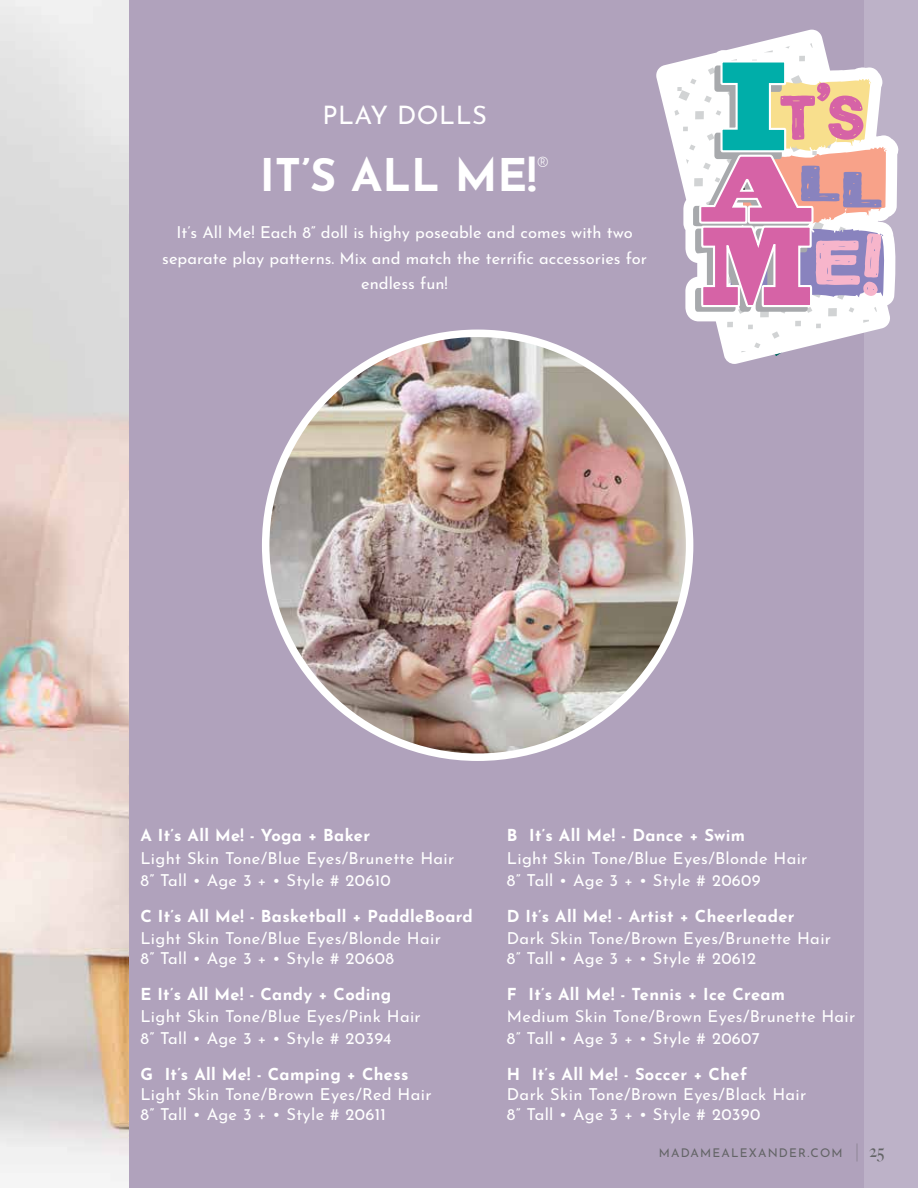
<style>
.page{position:relative;width:918px;height:1188px;background:#fff}
.page>*{position:absolute;margin:0;border:0;box-sizing:border-box;transform-origin:0 0}
.t1{font:700 45px "Josefin Sans";color:#fff}
.t2{font:25.5px "Josefin Sans";letter-spacing:.02em;color:#fff}
.t3{font:16.5px/21.6px "Josefin Sans";letter-spacing:.02em;color:#fff}
.t4{font:700 16.5px "Josefin Sans";letter-spacing:.02em;color:#fff}
.t5{font:16.5px/25.5px "Josefin Sans";color:#fff;text-align:center}
.t6{font:12px "Josefin Sans";letter-spacing:.1em;color:#636466}
.s1{font-family:"Didot";font-weight:700;font-size:18px}
.s2{font-family:"Big Caslon";font-weight:500;font-size:18px}
</style>
<div class="page">
<img style="left:0;top:0;width:130px;height:1188px">
<div style="left:130px;top:0;width:788px;height:1188px;background:#b0a2bc"></div>
<div style="left:864px;top:0;width:54px;height:1188px;background:#bdb2c8"></div>
<img style="left:266px;top:333px;width:424px;height:424px;border-radius:212px">
<svg style="left:656px;top:30px;width:243px;height:334px"></svg>
<svg style="left:666px;top:41px;width:213px;height:313px"></svg>
<svg style="left:693px;top:59px;width:194px;height:298px;background:#cfb8c5"></svg>
<h2 class="t2" style="left:322px;top:94px;width:166px">PLAY DOLLS</h2>
<h1 class="t1" style="left:260px;top:135px;width:291px">IT’S ALL ME!<sup>®</sup></h1>
<p class="t5" style="left:162px;top:218px;width:486px">It’s All Me! Each 8” doll is highy poseable and comes with two separate play patterns. Mix and match the terrific accessories for endless fun!</p>
<p class="t4" style="left:140px;top:821px;width:231px">A It’s All Me! - Yoga + Baker</p>
<p class="t3" style="left:140px;top:845px;width:315px">Light Skin Tone/Blue Eyes/Brunette Hair<br>8” Tall • Age 3 + • Style # 20610</p>
<p class="t4" style="left:140px;top:901px;width:334px">C It’s All Me! - Basketball + PaddleBoard</p>
<p class="t3" style="left:140px;top:926px;width:302px;line-height:19.8px">Light Skin Tone/Blue Eyes/Blonde Hair<br>8” Tall • Age 3 + • Style # 20608</p>
<p class="t4" style="left:140px;top:979px;width:252px">E It’s All Me! - Candy + Coding</p>
<p class="t3" style="left:140px;top:1004px;width:282px">Light Skin Tone/Blue Eyes/Pink Hair<br>8” Tall • Age 3 + • Style # 20394</p>
<p class="t4" style="left:140px;top:1060px;width:270px">G It’s All Me! - Camping + Chess</p>
<p class="t3" style="left:140px;top:1082px;width:293px;line-height:19.8px">Light Skin Tone/Brown Eyes/Red Hair<br>8” Tall • Age 3 + • Style # 20611</p>
<p class="t4" style="left:507px;top:821px;width:240px">B It’s All Me! - Dance + Swim</p>
<p class="t3" style="left:507px;top:845px;width:302px">Light Skin Tone/Blue Eyes/Blonde Hair<br>8” Tall • Age 3 + • Style # 20609</p>
<p class="t4" style="left:507px;top:901px;width:289px">D It’s All Me! - Artist + Cheerleader</p>
<p class="t3" style="left:507px;top:926px;width:326px;line-height:19.8px">Dark Skin Tone/Brown Eyes/Brunette Hair<br>8” Tall • Age 3 + • Style # 20612</p>
<p class="t4" style="left:507px;top:979px;width:280px">F It’s All Me! - Tennis + Ice Cream</p>
<p class="t3" style="left:507px;top:1004px;width:350px">Medium Skin Tone/Brown Eyes/Brunette Hair<br>8” Tall • Age 3 + • Style # 20607</p>
<p class="t4" style="left:507px;top:1060px;width:242px">H It’s All Me! - Soccer + Chef</p>
<p class="t3" style="left:507px;top:1082px;width:301px;line-height:19.8px">Dark Skin Tone/Brown Eyes/Black Hair<br>8” Tall • Age 3 + • Style # 20390</p>
<p class="t6" style="left:659px;top:1143px;width:227px">MADAMEALEXANDER.COM <span class="s1">|</span> <span class="s2">25</span></p>
</div>
